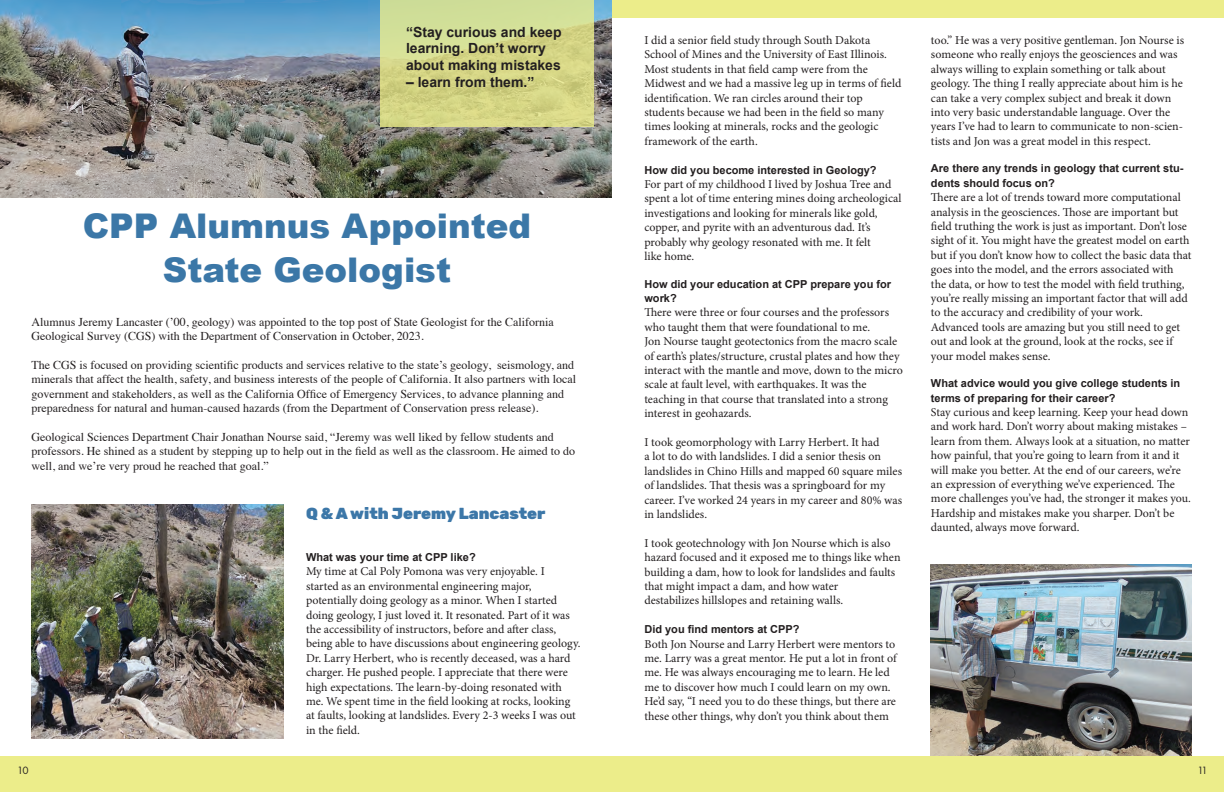
<style>
.page{position:relative;width:1224px;height:792px;background:#fff}
.page>*{position:absolute;margin:0;border:0;box-sizing:border-box;transform-origin:0 0}
.t1{font:900 34px/44.4px "Arial";color:#3b77a7;text-align:center}
.t2{font:900 16px "Rubik";color:#3c77a8}
.t3{font:700 14px/16.8px "Arial";color:#231f20}
.t4{font:12px/14.4px "Minion Pro";letter-spacing:-.005em;color:#231f20}
.t5{font:12px/14.4px "Times";color:#231f20}
.t6{font:700 11px/14.4px "Arial";color:#231f20}
.t7{font:11px "Futura PT";color:#231f20}
</style>
<div class="page">
<div style="left:612px;top:0;width:612px;height:18px;background:#eced8a"></div>
<img style="left:0;top:0;width:612px;height:198px">
<div style="left:0;top:756px;width:1224px;height:36px;background:#eced8a"></div>
<img style="left:32px;top:504px;width:252px;height:235px">
<img style="left:931px;top:564px;width:261px;height:192px">
<svg style="left:380px;top:0;width:214px;height:127px;background:#d3d78a"></svg>
<p class="t3" style="left:406px;top:24px;width:157px">“Stay curious and keep learning. Don’t worry about making mistakes</p>
<p class="t3" style="left:406px;top:74px;width:130px">– learn from them.”</p>
<h1 class="t1" style="left:83px;top:203px;width:450px">CPP Alumnus Appointed<br>State Geologist</h1>
<p class="t5" style="left:32px;top:314px;width:524px">Alumnus Jeremy Lancaster (’00, geology) was appointed to the top post of State Geologist for the California<br>Geological Survey (CGS) with the Department of Conservation in October, 2023.</p>
<p class="t5" style="left:32px;top:357px;width:546px">The CGS is focused on providing scientific products and services relative to the state’s geology, seismology, and minerals that affect the health, safety, and business interests of the people of California. It also partners with local government and stakeholders, as well as the California Office of Emergency Services, to advance planning and preparedness for natural and human-caused hazards (from the Department of Conservation press release).</p>
<p class="t5" style="left:32px;top:429px;width:545px">Geological Sciences Department Chair Jonathan Nourse said, “Jeremy was well liked by fellow students and professors. He shined as a student by stepping up to help out in the field as well as the classroom. He aimed to do well, and we’re very proud he reached that goal.”</p>
<h2 class="t2" style="left:306px;top:504px;width:241px">Q &amp; A with Jeremy Lancaster</h2>
<p class="t6" style="left:306px;top:550px;width:171px">What was your time at CPP like?</p>
<p class="t4" style="left:306px;top:564px;width:276px">My time at Cal Poly Pomona was very enjoyable. I started as an environmental engineering major, potentially doing geology as a minor. When I started doing geology, I just loved it. It resonated. Part of it was the accessibility of instructors, before and after class, being able to have discussions about engineering geology.<br>Dr. Larry Herbert, who is recently deceased, was a hard charger. He pushed people. I appreciate that there were high expectations. The learn-by-doing resonated with me. We spent time in the field looking at rocks, looking at faults, looking at landslides. Every 2-3 weeks I was out in the field.</p>
<p class="t4" style="left:644px;top:33px;width:258px">I did a senior field study through South Dakota School of Mines and the University of East Illinois.<br>Most students in that field camp were from the Midwest and we had a massive leg up in terms of field identification. We ran circles around their top students because we had been in the field so many times looking at minerals, rocks and the geologic framework of the earth.</p>
<p class="t6" style="left:644px;top:163px;width:234px">How did you become interested in Geology?</p>
<p class="t4" style="left:644px;top:177px;width:259px">For part of my childhood I lived by Joshua Tree and spent a lot of time entering mines doing archeological investigations and looking for minerals like gold, copper, and pyrite with an adventurous dad. It’s probably why geology resonated with me. It felt<br>like home.</p>
<p class="t6" style="left:644px;top:277px;width:248px">How did your education at CPP prepare you for work?</p>
<p class="t4" style="left:644px;top:305px;width:260px">There were three or four courses and the professors who taught them that were foundational to me.<br>Jon Nourse taught geotectonics from the macro scale of earth’s plates/structure, crustal plates and how they interact with the mantle and move, down to the micro scale at fault level, with earthquakes. It was the teaching in that course that translated into a strong interest in geohazards.</p>
<p class="t4" style="left:644px;top:435px;width:259px">I took geomorphology with Larry Herbert. It had<br>a lot to do with landslides. I did a senior thesis on landslides in Chino Hills and mapped 60 square miles of landslides. That thesis was a springboard for my career. I’ve worked 24 years in my career and 80% was in landslides.</p>
<p class="t4" style="left:644px;top:536px;width:258px">I took geotechnology with Jon Nourse which is also hazard focused and it exposed me to things like when building a dam, how to look for landslides and faults that might impact a dam, and how water<br>destabilizes hillslopes and retaining walls.</p>
<p class="t6" style="left:644px;top:623px;width:157px">Did you find mentors at CPP?</p>
<p class="t4" style="left:644px;top:637px;width:254px">Both Jon Nourse and Larry Herbert were mentors to me. Larry was a great mentor. He put a lot in front of me. He was always encouraging me to learn. He led me to discover how much I could learn on my own.<br>He’d say, “I need you to do these things, but there are these other things, why don’t you think about them</p>
<p class="t4" style="left:931px;top:33px;width:255px">too.” He was a very positive gentleman. Jon Nourse is someone who really enjoys the geosciences and was always willing to explain something or talk about geology. The thing I really appreciate about him is he can take a very complex subject and break it down into very basic understandable language. Over the years I’ve had to learn to communicate to non-scien&shy;tists and Jon was a great model in this respect.</p>
<p class="t6" style="left:931px;top:162px;width:254px">Are there any trends in geology that current stu&shy;dents should focus on?</p>
<p class="t4" style="left:931px;top:190px;width:262px">There are a lot of trends toward more computational analysis in the geosciences. Those are important but field truthing the work is just as important. Don’t lose sight of it. You might have the greatest model on earth but if you don’t know how to collect the basic data that goes into the model, and the errors associated with the data, or how to test the model with field truthing, you’re really missing an important factor that will add to the accuracy and credibility of your work.<br>Advanced tools are amazing but you still need to get out and look at the ground, look at the rocks, see if your model makes sense.</p>
<p class="t6" style="left:931px;top:377px;width:251px">What advice would you give college students in terms of preparing for their career?</p>
<p class="t4" style="left:931px;top:405px;width:262px">Stay curious and keep learning. Keep your head down and work hard. Don’t worry about making mistakes – learn from them. Always look at a situation, no matter how painful, that you’re going to learn from it and it will make you better. At the end of our careers, we’re an expression of everything we’ve experienced. The more challenges you’ve had, the stronger it makes you.<br>Hardship and mistakes make you sharper. Don’t be daunted, always move forward.</p>
<p class="t7" style="left:17px;top:764px;width:13px">10</p>
<p class="t7" style="left:1198px;top:763px;width:12px">11</p>
</div>
